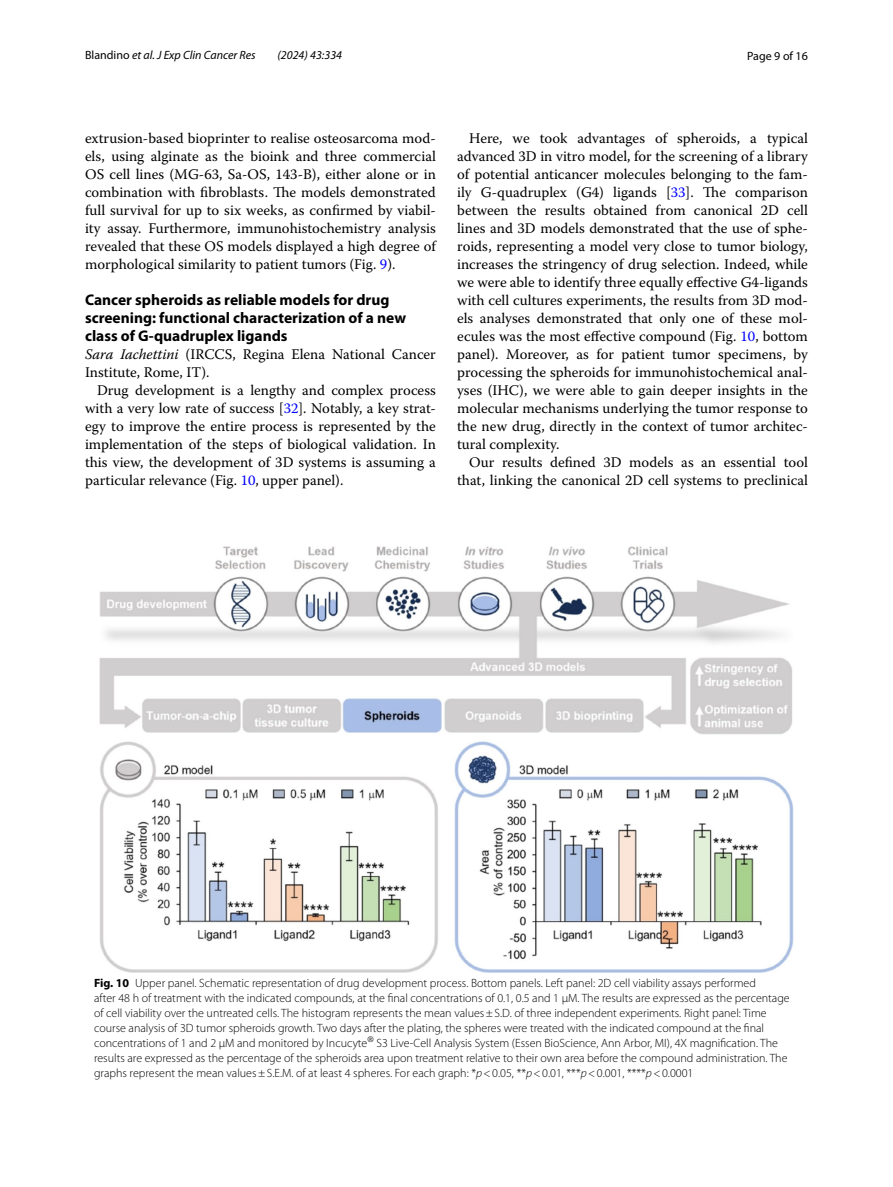
<style>
.page{position:relative;width:893px;height:1187px;background:#fff}
.page>*{position:absolute;margin:0;border:0;box-sizing:border-box;transform-origin:0 0}
.t1{font:700 15.45px/18px "Myriad Pro";color:#000}
.t2{font:14.7px/18px "Warnock Pro";color:#000;text-align:justify}
.t3{font:300 12px/15px "Myriad Pro";color:#000}
.t4{font:italic 12px "Myriad Pro";color:#000}
.t5{font:12px "Myriad Pro";color:#000}
.s1{font-style:normal}
.s2{color:#00f}
.s3{font-style:italic}
.s4{font-weight:700}
</style>
<div class="page">
<img style="left:100px;top:546px;width:693px;height:425px">
<p class="t4" style="left:85px;top:48px;width:172px"><span class="s1">Blandino</span> et al. J Exp Clin Cancer Res</p>
<p class="t4" style="left:277px;top:48px;width:66px">(2024) 43:334</p>
<p class="t5" style="left:747px;top:48px;width:62px">Page 9 of 16</p>
<p class="t2" style="left:85px;top:128px;width:352px">extrusion-based bioprinter to realise osteosarcoma mod&shy;els, using alginate as the bioink and three commercial OS cell lines (MG-63, Sa-OS, 143-B), either alone or in combination with fibroblasts. The models demonstrated full survival for up to six weeks, as confirmed by viabil&shy;ity assay. Furthermore, immunohistochemistry analysis revealed that these OS models displayed a high degree of morphological similarity to patient tumors (Fig. <span class="s2">9</span>).</p>
<p class="t1" style="left:85px;top:290px;width:323px">Cancer spheroids as reliable models for drug screening: functional characterization of a new class of G‑quadruplex ligands</p>
<p class="t2" style="left:85px;top:344px;width:352px"><span class="s3">Sara Iachettini</span> (IRCCS, Regina Elena National Cancer<br>Institute, Rome, IT).</p>
<p class="t2" style="left:85px;top:380px;width:352px;text-indent:12px">Drug development is a lengthy and complex process with a very low rate of success [<span class="s2">32</span>]. Notably, a key strat&shy;egy to improve the entire process is represented by the implementation of the steps of biological validation. In this view, the development of 3D systems is assuming a particular relevance (Fig. <span class="s2">10</span>, upper panel).</p>
<p class="t2" style="left:457px;top:128px;width:352px;text-indent:12px">Here, we took advantages of spheroids, a typical advanced 3D in vitro model, for the screening of a library of potential anticancer molecules belonging to the fam&shy;ily G-quadruplex (G4) ligands [<span class="s2">33</span>]. The comparison between the results obtained from canonical 2D cell lines and 3D models demonstrated that the use of sphe&shy;roids, representing a model very close to tumor biology, increases the stringency of drug selection. Indeed, while we were able to identify three equally effective G4-ligands with cell cultures experiments, the results from 3D mod&shy;els analyses demonstrated that only one of these mol&shy;ecules was the most effective compound (Fig. <span class="s2">10</span>, bottom panel). Moreover, as for patient tumor specimens, by processing the spheroids for immunohistochemical anal&shy;yses (IHC), we were able to gain deeper insights in the molecular mechanisms underlying the tumor response to the new drug, directly in the context of tumor architec&shy;tural complexity.</p>
<p class="t2" style="left:457px;top:452px;width:352px;text-align:right">Our results defined 3D models as an essential tool that, linking the canonical 2D cell systems to preclinical</p>
<p class="t3" style="left:94px;top:975px;width:697px"><span class="s4">Fig. 10</span> Upper panel. Schematic representation of drug development process. Bottom panels. Left panel: 2D cell viability assays performed<br>after 48 h of treatment with the indicated compounds, at the final concentrations of 0.1, 0.5 and 1 μM. The results are expressed as the percentage of cell viability over the untreated cells. The histogram represents the mean values±S.D. of three independent experiments. Right panel: Time course analysis of 3D tumor spheroids growth. Two days after the plating, the spheres were treated with the indicated compound at the final concentrations of 1 and 2 μM and monitored by Incucyte<sup>®</sup> S3 Live-Cell Analysis System (Essen BioScience, Ann Arbor, MI), 4X magnification. The results are expressed as the percentage of the spheroids area upon treatment relative to their own area before the compound administration. The graphs represent the mean values±S.E.M. of at least 4 spheres. For each graph: *<span class="s3">p</span>&lt;0.05, **<span class="s3">p</span>&lt;0.01, ***<span class="s3">p</span>&lt;0.001, ****<span class="s3">p</span>&lt;0.0001</p>
</div>
